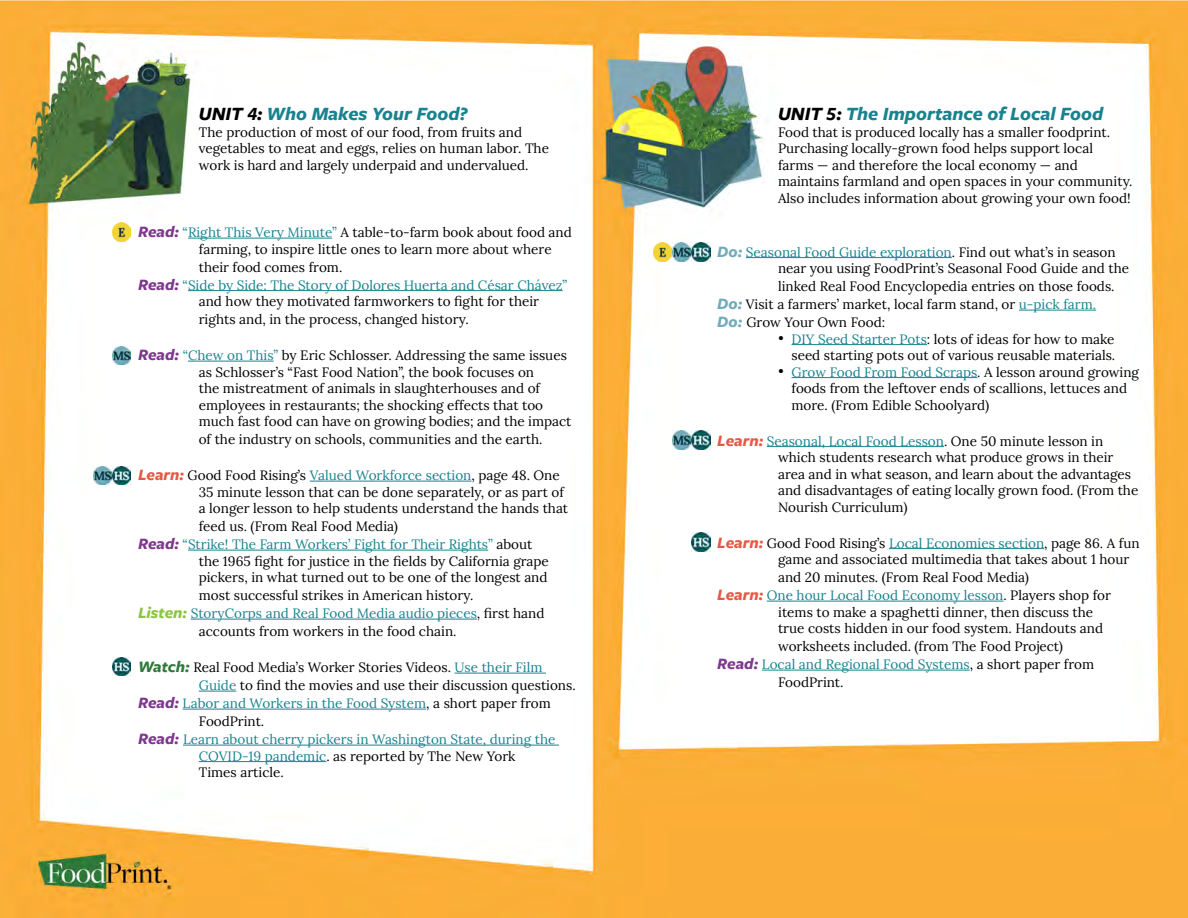
<style>
.page{position:relative;width:1188px;height:918px;background:#fff}
.page>*{position:absolute;margin:0;border:0;box-sizing:border-box;transform-origin:0 0}
.t1{font:italic 700 19.5px "Freight Sans Pro";color:#18838f}
.t2{font:13.5px/16.5px "Lora";color:#000}
.t3{font:13.5px/16.5px "Lora";color:#18838f}
.s1{color:#000}
.s2{font-family:"Freight Sans Pro";font-weight:700;font-style:italic;font-size:16.5px;color:#7e388e}
.s3{color:#18838f}
.s4{font-family:"Freight Sans Pro";font-weight:700;font-style:italic;font-size:16.5px;color:#e55946}
.s5{font-family:"Freight Sans Pro";font-weight:700;font-style:italic;font-size:16.5px;color:#8bc540}
.s6{font-family:"Freight Sans Pro";font-weight:700;font-style:italic;font-size:16.5px;color:#30793b}
.s7{font-family:"Freight Sans Pro";font-weight:700;font-style:italic;font-size:16.5px;color:#71abba}
.s8{font-family:"Arial";font-size:16.5px}
</style>
<div class="page">
<img style="left:0;top:0;width:1188px;height:918px">
<hr style="left:188px;top:238px;width:144px;height:1px;background:#18838f">
<hr style="left:188px;top:290px;width:375px;height:1px;background:#18838f">
<hr style="left:188px;top:361px;width:86px;height:1px;background:#18838f">
<hr style="left:310px;top:481px;width:162px;height:1px;background:#18838f">
<hr style="left:188px;top:550px;width:300px;height:1px;background:#18838f">
<hr style="left:191px;top:619px;width:286px;height:1px;background:#18838f">
<hr style="left:455px;top:673px;width:91px;height:1px;background:#18838f">
<hr style="left:199px;top:691px;width:37px;height:1px;background:#18838f">
<hr style="left:183px;top:709px;width:243px;height:1px;background:#18838f">
<hr style="left:183px;top:745px;width:376px;height:1px;background:#18838f">
<hr style="left:199px;top:761px;width:127px;height:1px;background:#18838f">
<img style="left:113px;top:223px;width:18px;height:18px">
<img style="left:93px;top:466px;width:18px;height:19px">
<img style="left:113px;top:466px;width:18px;height:19px">
<img style="left:113px;top:346px;width:18px;height:18px">
<img style="left:113px;top:657px;width:18px;height:18px">
<hr style="left:746px;top:257px;width:206px;height:1px;background:#18838f">
<hr style="left:1019px;top:310px;width:77px;height:1px;background:#18838f">
<hr style="left:792px;top:344px;width:135px;height:1px;background:#18838f">
<hr style="left:792px;top:377px;width:185px;height:1px;background:#18838f">
<hr style="left:767px;top:446px;width:177px;height:1px;background:#18838f">
<hr style="left:889px;top:548px;width:155px;height:1px;background:#18838f">
<hr style="left:767px;top:601px;width:236px;height:1px;background:#18838f">
<hr style="left:762px;top:670px;width:208px;height:1px;background:#18838f">
<img style="left:653px;top:243px;width:57px;height:18px">
<img style="left:672px;top:431px;width:38px;height:18px">
<img style="left:692px;top:533px;width:18px;height:18px">
<p class="t1" style="left:199px;top:100px;width:270px"><span class="s1">UNIT 4:</span> Who Makes Your Food?</p>
<p class="t2" style="left:199px;top:123px;width:352px">The production of most of our food, from fruits and vegetables to meat and eggs, relies on human labor. The work is hard and largely underpaid and undervalued.</p>
<p class="t2" style="left:199px;top:223px;width:375px;text-indent:-61px"><span class="s2">Read:</span> <span class="s3">“Right This Very Minute”</span> A table-to-farm book about food and farming, to inspire little ones to learn more about where</p>
<p class="t2" style="left:199px;top:258px;width:145px">their food comes from.</p>
<p class="t3" style="left:199px;top:276px;width:370px;text-indent:-61px"><span class="s2">Read:</span> “Side by Side: The Story of Dolores Huerta and César Chávez” <span class="s1">and how they motivated farmworkers to fight for their</span></p>
<p class="t2" style="left:199px;top:310px;width:271px">rights and, in the process, changed history.</p>
<p class="t2" style="left:199px;top:346px;width:374px;text-indent:-61px"><span class="s2">Read:</span> <span class="s3">“Chew on This”</span> by Eric Schlosser. Addressing the same issues as Schlosser’s “Fast Food Nation”, the book focuses on<br>the mistreatment of animals in slaughterhouses and of employees in restaurants; the shocking effects that too much fast food can have on growing bodies; and the impact</p>
<p class="t2" style="left:199px;top:430px;width:345px">of the industry on schools, communities and the earth.</p>
<p class="t2" style="left:199px;top:466px;width:371px;text-indent:-61px"><span class="s4">Learn:</span> Good Food Rising’s <span class="s3">Valued Workforce section</span>, page 48. One<br>35 minute lesson that can be done separately, or as part of a longer lesson to help students understand the hands that</p>
<p class="t2" style="left:199px;top:517px;width:201px">feed us. (From Real Food Media)</p>
<p class="t2" style="left:199px;top:535px;width:352px;text-indent:-61px"><span class="s2">Read:</span> <span class="s3">“Strike! The Farm Workers’ Fight for Their Rights”</span> about the 1965 fight for justice in the fields by California grape pickers, in what turned out to be one of the longest and</p>
<p class="t2" style="left:199px;top:586px;width:276px">most successful strikes in American history.</p>
<p class="t2" style="left:199px;top:603px;width:347px;line-height:18px;text-indent:-61px"><span class="s5">Listen:</span> <span class="s3">StoryCorps and Real Food Media audio pieces</span>, first hand accounts from workers in the food chain.</p>
<p class="t2" style="left:199px;top:657px;width:378px;line-height:18px;text-indent:-61px"><span class="s6">Watch:</span> Real Food Media’s Worker Stories Videos. <span class="s3">Use their Film<br>Guide</span> to find the movies and use their discussion questions.</p>
<p class="t3" style="left:199px;top:693px;width:353px;line-height:18px;text-indent:-61px"><span class="s2">Read:</span> Labor and Workers in the Food System<span class="s1">, a short paper from<br>FoodPrint.</span></p>
<p class="t3" style="left:199px;top:730px;width:358px;text-indent:-61px"><span class="s2">Read:</span> Learn about cherry pickers in Washington State, during the<br>COVID-19 pandemic<span class="s1">. as reported by The New York<br>Times article.</span></p>
<p class="t1" style="left:778px;top:100px;width:327px"><span class="s1">UNIT 5:</span> The Importance of Local Food</p>
<p class="t2" style="left:778px;top:123px;width:356px">Food that is produced locally has a smaller foodprint.<br>Purchasing locally-grown food helps support local<br>farms — and therefore the local economy — and maintains farmland and open spaces in your community.<br>Also includes information about growing your own food!</p>
<p class="t2" style="left:778px;top:243px;width:353px;text-indent:-61px"><span class="s7">Do:</span> <span class="s3">Seasonal Food Guide exploration</span>. Find out what’s in season near you using FoodPrint’s Seasonal Food Guide and the</p>
<p class="t2" style="left:778px;top:277px;width:338px">linked Real Food Encyclopedia entries on those foods.</p>
<p class="t2" style="left:717px;top:295px;width:380px"><span class="s7">Do:</span> Visit a farmers’ market, local farm stand, or <span class="s3">u-pick farm.</span></p>
<p class="t2" style="left:717px;top:313px;width:169px"><span class="s7">Do:</span> Grow Your Own Food:</p>
<p class="t2" style="left:778px;top:330px;width:339px;text-align:right"><span class="s8">•</span> <span class="s3">DIY Seed Starter Pots</span>: lots of ideas for how to make seed starting pots out of various reusable materials.</p>
<p class="t2" style="left:792px;top:363px;width:349px;text-indent:-14px"><span class="s8">•</span> <span class="s3">Grow Food From Food Scraps</span>. A lesson around growing foods from the leftover ends of scallions, lettuces and more. (From Edible Schoolyard)</p>
<p class="t2" style="left:778px;top:432px;width:362px;text-indent:-61px"><span class="s4">Learn:</span> <span class="s3">Seasonal, Local Food Lesson</span>. One 50 minute lesson in which students research what produce grows in their area and in what season, and learn about the advantages and disadvantages of eating locally grown food. (From the Nourish Curriculum)</p>
<p class="t2" style="left:778px;top:534px;width:363px;text-indent:-61px"><span class="s4">Learn:</span> Good Food Rising’s <span class="s3">Local Economies section</span>, page 86. A fun game and associated multimedia that takes about 1 hour</p>
<p class="t2" style="left:778px;top:568px;width:253px">and 20 minutes. (From Real Food Media)</p>
<p class="t2" style="left:778px;top:586px;width:334px;text-indent:-61px"><span class="s4">Learn:</span> <span class="s3">One hour Local Food Economy lesson</span>. Players shop for items to make a spaghetti dinner, then discuss the true costs hidden in our food system. Handouts and</p>
<p class="t2" style="left:778px;top:637px;width:286px">worksheets included. (from The Food Project)</p>
<p class="t3" style="left:778px;top:654px;width:318px;line-height:18px;text-indent:-61px"><span class="s2">Read:</span> Local and Regional Food Systems<span class="s1">, a short paper from<br>FoodPrint.</span></p>
</div>
